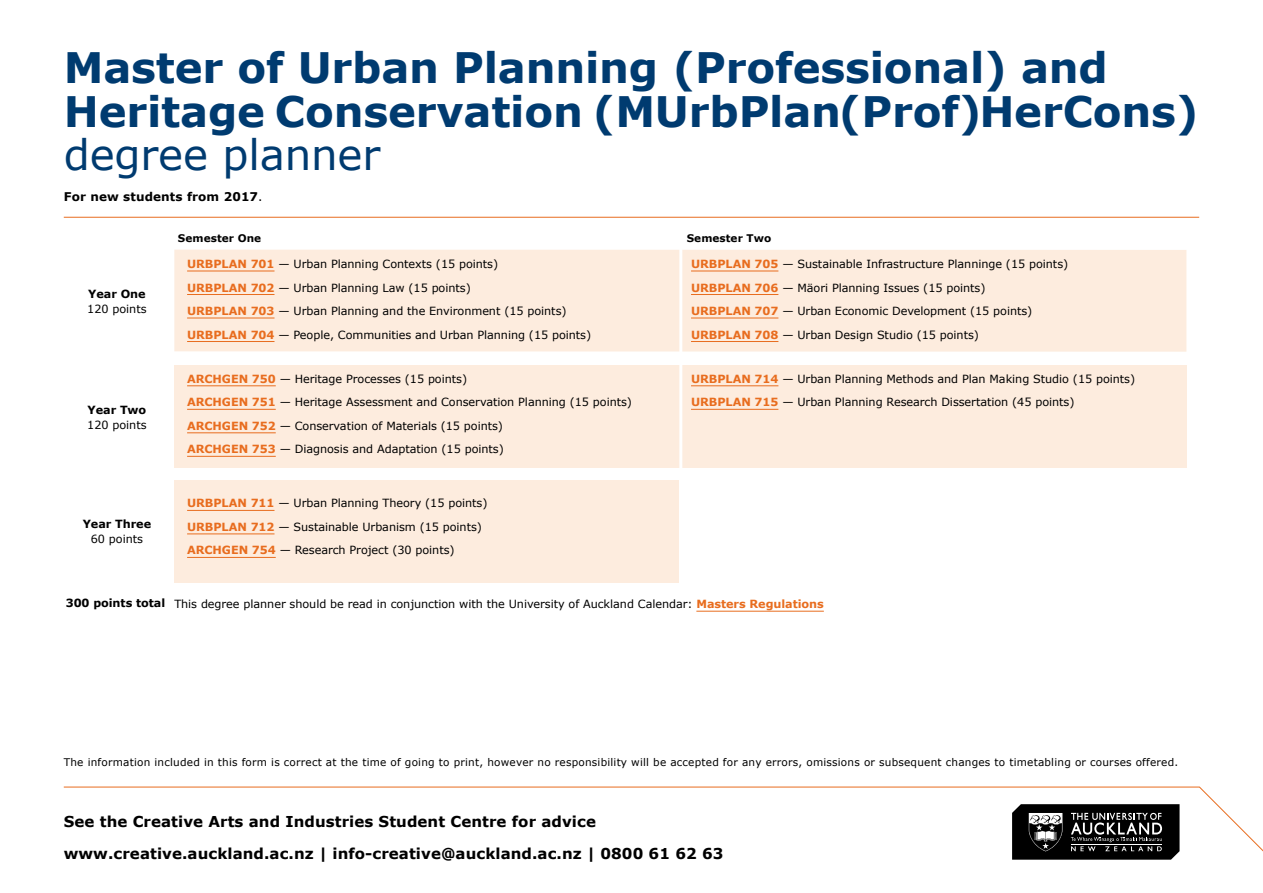
<style>
.page{position:relative;width:1263px;height:893px;background:#fff}
.page>*{position:absolute;margin:0;border:0;box-sizing:border-box;transform-origin:0 0}
.t1{font:700 42px/43.5px "Verdana";letter-spacing:-.005em;color:#003b70}
.t2{font:42px "Verdana";letter-spacing:-.005em;color:#003b70}
.t3{font:700 15px/32.2px "Verdana";letter-spacing:.005em;color:#000}
.t4{font:700 12px "Verdana";letter-spacing:.01em;color:#000}
.t5{font:11.25px/23.5px "Verdana";letter-spacing:-.005em;color:#000}
.t6{font:700 11.25px "Verdana";letter-spacing:-.005em;color:#000}
.t7{font:10.5px "Verdana";letter-spacing:.02em;color:#000}
.t8{font:700 10.5px "Verdana";letter-spacing:.005em;color:#000}
.s1{font-weight:400}
.s2{font-weight:700;color:#e86d1f}
.s3{font-weight:700}
</style>
<div class="page">
<svg style="left:1012px;top:857px;width:162px;height:3px"></svg>
<svg style="left:63px;top:786px;width:1200px;height:71px"></svg>
<hr style="left:64px;top:217px;width:1135px;height:1px;background:#e86d1f">
<div style="left:174px;top:250px;width:1012px;height:102px;background:#fdecde"></div>
<hr style="left:187px;top:271px;width:87px;height:1px;background:#e86d1f">
<hr style="left:187px;top:294px;width:87px;height:1px;background:#e86d1f">
<hr style="left:187px;top:318px;width:87px;height:1px;background:#e86d1f">
<hr style="left:187px;top:341px;width:87px;height:1px;background:#e86d1f">
<hr style="left:691px;top:271px;width:87px;height:1px;background:#e86d1f">
<hr style="left:691px;top:294px;width:87px;height:1px;background:#e86d1f">
<hr style="left:691px;top:318px;width:87px;height:1px;background:#e86d1f">
<hr style="left:691px;top:341px;width:87px;height:1px;background:#e86d1f">
<div style="left:174px;top:366px;width:1012px;height:102px;background:#fdecde"></div>
<hr style="left:187px;top:385px;width:89px;height:1px;background:#e86d1f">
<hr style="left:187px;top:409px;width:89px;height:1px;background:#e86d1f">
<hr style="left:187px;top:432px;width:89px;height:1px;background:#e86d1f">
<hr style="left:187px;top:456px;width:89px;height:1px;background:#e86d1f">
<hr style="left:691px;top:385px;width:87px;height:1px;background:#e86d1f">
<hr style="left:691px;top:409px;width:87px;height:1px;background:#e86d1f">
<div style="left:174px;top:480px;width:505px;height:103px;background:#fdecde"></div>
<hr style="left:187px;top:510px;width:87px;height:1px;background:#e86d1f">
<hr style="left:187px;top:533px;width:87px;height:1px;background:#e86d1f">
<hr style="left:187px;top:557px;width:89px;height:1px;background:#e86d1f">
<hr style="left:696px;top:611px;width:128px;height:1px;background:#e86d1f">
<hr style="left:679px;top:228px;width:3px;height:366px;background:#fff">
<h1 class="t1" style="left:64px;top:45px;width:1136px">Master of Urban Planning (Professional) and<br>Heritage Conservation (MUrbPlan(Prof)HerCons)</h1>
<h1 class="t2" style="left:64px;top:126px;width:318px">degree planner</h1>
<p class="t4" style="left:64px;top:188px;width:200px">For new students from 2017<span class="s1">.</span></p>
<p class="t6" style="left:88px;top:285px;width:59px">Year One</p>
<p class="t5" style="left:87px;top:297px;width:61px">120 points</p>
<p class="t6" style="left:88px;top:401px;width:60px">Year Two</p>
<p class="t5" style="left:87px;top:413px;width:61px">120 points</p>
<p class="t6" style="left:83px;top:516px;width:70px">Year Three</p>
<p class="t5" style="left:91px;top:527px;width:54px">60 points</p>
<p class="t8" style="left:178px;top:231px;width:85px">Semester One</p>
<p class="t8" style="left:687px;top:231px;width:86px">Semester Two</p>
<p class="t5" style="left:187px;top:252px;width:406px"><span class="s2">URBPLAN 701</span> — Urban Planning Contexts (15 points)<br><span class="s2">URBPLAN 702</span> — Urban Planning Law (15 points)<br><span class="s2">URBPLAN 703</span> — Urban Planning and the Environment (15 points)<br><span class="s2">URBPLAN 704</span> — People, Communities and Urban Planning (15 points)</p>
<p class="t5" style="left:691px;top:252px;width:379px"><span class="s2">URBPLAN 705</span> — Sustainable Infrastructure Planninge (15 points)<br><span class="s2">URBPLAN 706</span> — Mäori Planning Issues (15 points)<br><span class="s2">URBPLAN 707</span> — Urban Economic Development (15 points)<br><span class="s2">URBPLAN 708</span> — Urban Design Studio (15 points)</p>
<p class="t5" style="left:187px;top:367px;width:446px"><span class="s2">ARCHGEN 750</span> — Heritage Processes (15 points)<br><span class="s2">ARCHGEN 751</span> — Heritage Assessment and Conservation Planning (15 points)<br><span class="s2">ARCHGEN 752</span> — Conservation of Materials (15 points)<br><span class="s2">ARCHGEN 753</span> — Diagnosis and Adaptation (15 points)</p>
<p class="t5" style="left:691px;top:367px;width:446px"><span class="s2">URBPLAN 714</span> — Urban Planning Methods and Plan Making Studio (15 points)<br><span class="s2">URBPLAN 715</span> — Urban Planning Research Dissertation (45 points)</p>
<p class="t5" style="left:187px;top:491px;width:302px"><span class="s2">URBPLAN 711</span> — Urban Planning Theory (15 points)<br><span class="s2">URBPLAN 712</span> — Sustainable Urbanism (15 points)<br><span class="s2">ARCHGEN 754</span> — Research Project (30 points)</p>
<p class="t5" style="left:66px;top:592px;width:760px"><span class="s3">300 points total</span> This degree planner should be read in conjunction with the University of Auckland Calendar: <span class="s2">Masters Regulations</span></p>
<p class="t7" style="left:64px;top:755px;width:1116px">The information included in this form is correct at the time of going to print, however no responsibility will be accepted for any errors, omissions or subsequent changes to timetabling or courses offered.</p>
<h2 class="t3" style="left:64px;top:805px;width:661px">See the Creative Arts and Industries Student Centre for advice www.creative.auckland.ac.nz | info-creative@auckland.ac.nz | 0800 61 62 63</h2>
</div>
